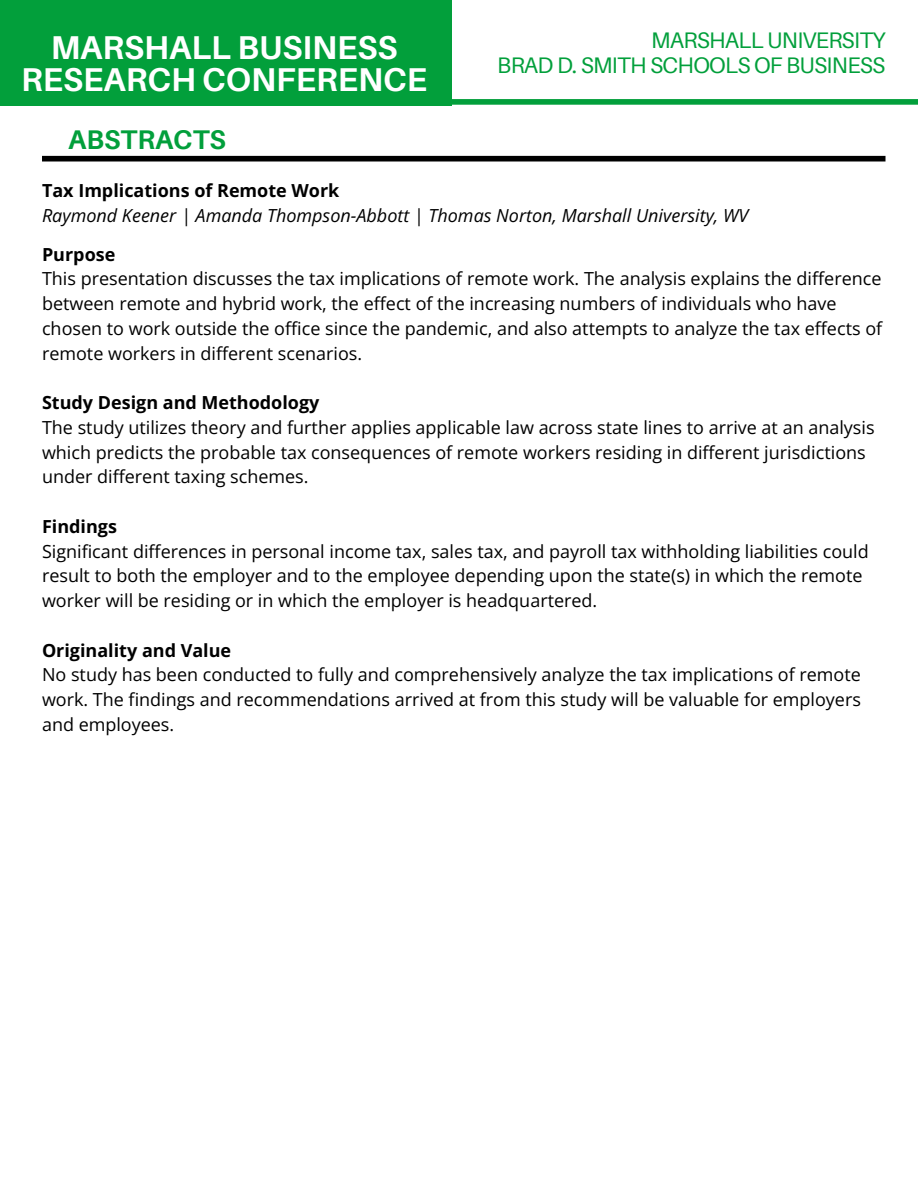
<style>
.page{position:relative;width:918px;height:1188px;background:#fff}
.page>*{position:absolute;margin:0;border:0;box-sizing:border-box;transform-origin:0 0}
.t1{font:700 33px "Aileron";color:#fff}
.t2{font:700 27px "Aileron";color:#029f3b}
.t3{font:22.5px "Aileron";letter-spacing:-.03em;color:#029f3b}
.t4{font:18px/24.8px "Open Sans";color:#000}
.t5{font:700 18px "Open Sans";color:#000}
.t6{font:italic 18px "Open Sans";color:#000}
</style>
<div class="page">
<div style="left:42px;top:156px;width:844px;height:6px;background:#000"></div>
<div style="left:255px;top:99px;width:663px;height:6px;background:#029f3b"></div>
<div style="left:0;top:0;width:452px;height:105px;background:#029f3b"></div>
<p class="t1" style="left:51px;top:27px;width:348px">MARSHALL BUSINESS</p>
<p class="t1" style="left:21px;top:59px;width:407px">RESEARCH CONFERENCE</p>
<p class="t2" style="left:68px;top:123px;width:159px">ABSTRACTS</p>
<p class="t3" style="left:651px;top:26px;width:236px">MARSHALL UNIVERSITY</p>
<p class="t3" style="left:497px;top:52px;width:390px">BRAD D. SMITH SCHOOLS OF BUSINESS</p>
<p class="t5" style="left:42px;top:178px;width:299px">Tax Implications of Remote Work</p>
<p class="t6" style="left:42px;top:202px;width:708px">Raymond Keener | Amanda Thompson-Abbott | Thomas Norton, Marshall University, WV</p>
<p class="t5" style="left:42px;top:242px;width:75px">Purpose</p>
<p class="t4" style="left:42px;top:266px;width:842px">This presentation discusses the tax implications of remote work. The analysis explains the difference between remote and hybrid work, the effect of the increasing numbers of individuals who have chosen to work outside the office since the pandemic, and also attempts to analyze the tax effects of remote workers in different scenarios.</p>
<p class="t5" style="left:42px;top:390px;width:279px">Study Design and Methodology</p>
<p class="t4" style="left:42px;top:415px;width:834px">The study utilizes theory and further applies applicable law across state lines to arrive at an analysis which predicts the probable tax consequences of remote workers residing in different jurisdictions under different taxing schemes.</p>
<p class="t5" style="left:42px;top:514px;width:76px">Findings</p>
<p class="t4" style="left:42px;top:538px;width:828px">Significant differences in personal income tax, sales tax, and payroll tax withholding liabilities could result to both the employer and to the employee depending upon the state(s) in which the remote worker will be residing or in which the employer is headquartered.</p>
<p class="t5" style="left:42px;top:638px;width:191px">Originality and Value</p>
<p class="t4" style="left:42px;top:662px;width:820px;text-align:justify">No study has been conducted to fully and comprehensively analyze the tax implications of remote work. The findings and recommendations arrived at from this study will be valuable for employers and employees.</p>
</div>
